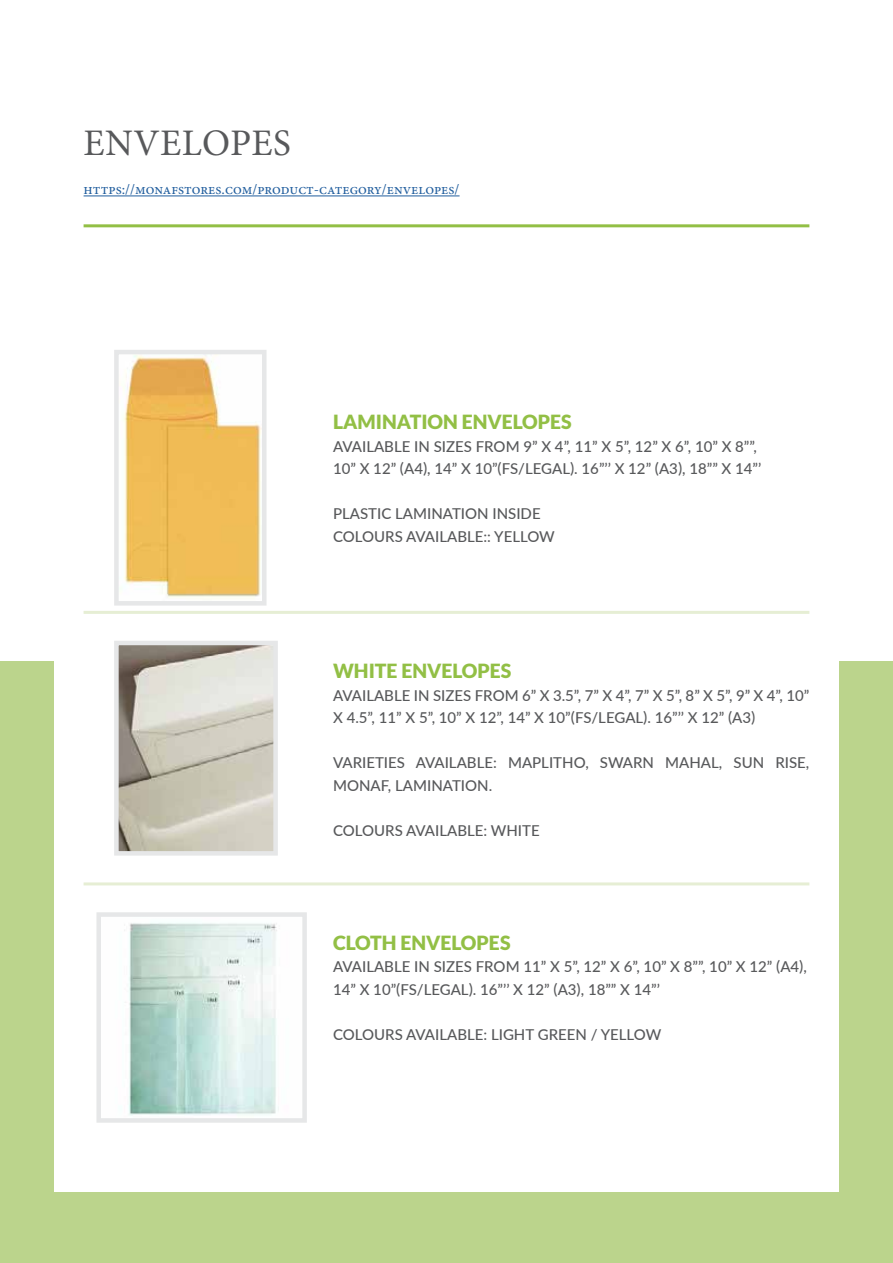
<style>
.page{position:relative;width:893px;height:1263px;background:#fff}
.page>*{position:absolute;margin:0;border:0;box-sizing:border-box;transform-origin:0 0}
.t1{font:37.5px "Minion Pro";letter-spacing:.01em;color:#58595b}
.t2{font:900 19.5px "Lato";color:#92bf45}
.t3{font:500 15px/22.5px "Lato";color:#58595b}
.t4{font:15px "Minion Pro";color:#215e9e}
</style>
<div class="page">
<div style="left:0;top:661px;width:893px;height:602px;background:#bbd48c"></div>
<div style="left:54px;top:54px;width:785px;height:1137px;background:#fff"></div>
<hr style="left:84px;top:196px;width:376px;height:1px;background:#215e9e">
<hr style="left:84px;top:224px;width:725px;height:3px;background:#92bf45">
<hr style="left:84px;top:611px;width:725px;height:3px;background:#e6eed4">
<hr style="left:84px;top:882px;width:725px;height:3px;background:#e6eed4">
<img style="left:123px;top:355px;width:139px;height:244px">
<div style="left:114px;top:350px;width:153px;height:256px;border:4px solid #e6e7e8"></div>
<img style="left:119px;top:646px;width:154px;height:204px">
<div style="left:114px;top:641px;width:164px;height:214px;border:4px solid #e6e7e8"></div>
<img style="left:124px;top:922px;width:155px;height:194px">
<div style="left:96px;top:912px;width:211px;height:211px;border:4px solid #e6e7e8"></div>
<h1 class="t1" style="left:84px;top:118px;width:209px">ENVELOPES</h1>
<p class="t4" style="left:84px;top:180px;width:377px">https://monafstores.com/product-category/envelopes/</p>
<h2 class="t2" style="left:333px;top:411px;width:240px">LAMINATION ENVELOPES</h2>
<p class="t3" style="left:333px;top:434px;width:430px">AVAILABLE IN SIZES FROM 9” X 4”, 11” X 5”, 12” X 6”, 10” X 8””,<br>10” X 12” (A4), 14” X 10”(FS/LEGAL). 16”’’ X 12” (A3), 18”” X 14”’</p>
<p class="t3" style="left:333px;top:502px;width:223px">PLASTIC LAMINATION INSIDE<br>COLOURS AVAILABLE:: YELLOW</p>
<h2 class="t2" style="left:333px;top:660px;width:180px">WHITE ENVELOPES</h2>
<p class="t3" style="left:333px;top:683px;width:478px">AVAILABLE IN SIZES FROM 6” X 3.5”, 7” X 4”, 7” X 5”, 8” X 5”, 9” X 4”, 10”<br>X 4.5”, 11” X 5”, 10” X 12”, 14” X 10”(FS/LEGAL). 16”’’ X 12” (A3)</p>
<p class="t3" style="left:333px;top:751px;width:478px">VARIETIES AVAILABLE: MAPLITHO, SWARN MAHAL, SUN RISE,<br>MONAF, LAMINATION.</p>
<p class="t3" style="left:333px;top:818px;width:208px">COLOURS AVAILABLE: WHITE</p>
<h2 class="t2" style="left:333px;top:931px;width:179px">CLOTH ENVELOPES</h2>
<p class="t3" style="left:333px;top:955px;width:475px">AVAILABLE IN SIZES FROM 11” X 5”, 12” X 6”, 10” X 8””, 10” X 12” (A4),<br>14” X 10”(FS/LEGAL). 16”’’ X 12” (A3), 18”” X 14”’</p>
<p class="t3" style="left:333px;top:1023px;width:330px">COLOURS AVAILABLE: LIGHT GREEN / YELLOW</p>
</div>
